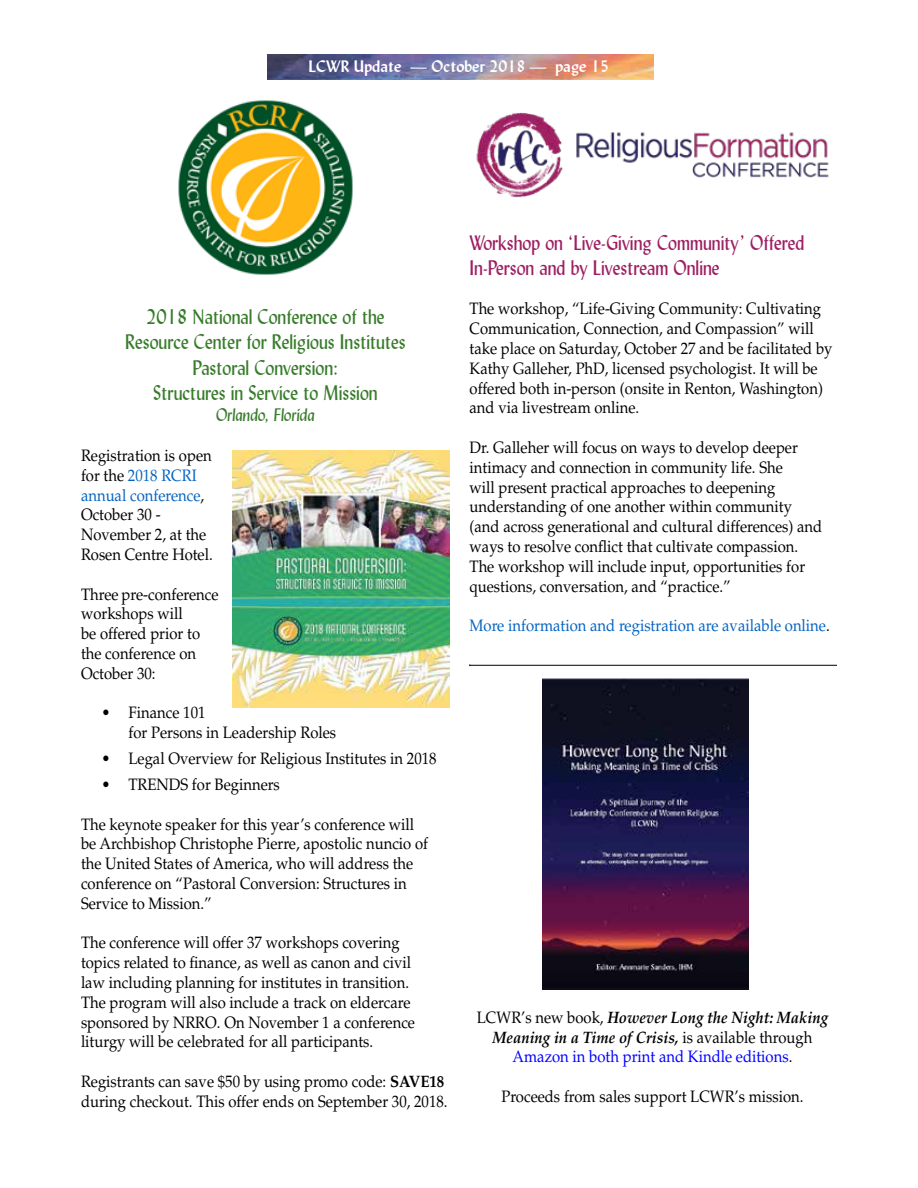
<style>
.page{position:relative;width:918px;height:1188px;background:#fff}
.page>*{position:absolute;margin:0;border:0;box-sizing:border-box;transform-origin:0 0}
.t1{font:21px/25.2px "Lydian BT";color:#387c2b;text-align:center;scale:.9 1}
.t2{font:21px/25.2px "Lydian BT";color:#9e1f63;scale:.9 1}
.t3{font:italic 18px "Lydian BT";color:#387c2b;scale:.9 1}
.t4{font:16.5px/19.8px "Palatino LT Std";color:#000;scale:.9 1}
.t5{font:italic 700 16.5px/19.8px "Palatino LT Std";color:#000;text-align:center;scale:.9 1}
.t6{font:16.5px "Palatino LT Std";color:#0563c1;scale:.9 1}
.t7{font:700 16.5px "Lydian BT";color:#fff}
.s1{color:#0563c1}
.s2{font-weight:700}
.s3{color:#000}
.s4{font-weight:400;font-style:normal}
.s5{font-weight:400;font-style:normal;color:#00f}
</style>
<div class="page">
<img style="left:268px;top:54px;width:386px;height:26px">
<img style="left:178px;top:100px;width:175px;height:175px">
<img style="left:476px;top:112px;width:353px;height:86px">
<img style="left:232px;top:451px;width:218px;height:256px">
<img style="left:542px;top:679px;width:207px;height:310px">
<hr style="left:470px;top:665px;width:367px;height:1px;background:#000">
<p class="t7" style="left:308px;top:56px;width:302px">LCWR Update — October 2018 — page 15</p>
<p class="t1" style="left:125px;top:304px;width:313px">2018 National Conference of the<br>Resource Center for Religious Institutes<br>Pastoral Conversion:<br>Structures in Service to Mission</p>
<p class="t3" style="left:216px;top:404px;width:111px">Orlando, Florida</p>
<p class="t4" style="left:81px;top:446px;width:148px">Registration is open for the <span class="s1">2018 RCRI annual conference</span>,<br>October 30 -<br>November 2, at the<br>Rosen Centre Hotel.</p>
<p class="t4" style="left:81px;top:584px;width:154px">Three pre-conference workshops will<br>be offered prior to the conference on<br>October 30:</p>
<p class="t4" style="left:129px;top:703px;width:232px;text-indent:-27px">• Finance 101<br>for Persons in Leadership Roles</p>
<p class="t4" style="left:102px;top:749px;width:374px">• Legal Overview for Religious Institutes in 2018</p>
<p class="t4" style="left:102px;top:775px;width:200px">• TRENDS for Beginners</p>
<p class="t4" style="left:81px;top:814px;width:387px">The keynote speaker for this year’s conference will be Archbishop Christophe Pierre, apostolic nuncio of the United States of America, who will address the conference on “Pastoral Conversion: Structures in Service to Mission.”</p>
<p class="t4" style="left:81px;top:933px;width:373px">The conference will offer 37 workshops covering topics related to finance, as well as canon and civil law including planning for institutes in transition.<br>The program will also include a track on eldercare sponsored by NRRO. On November 1 a conference liturgy will be celebrated for all participants.</p>
<p class="t4" style="left:81px;top:1072px;width:409px">Registrants can save $50 by using promo code: <span class="s2">SAVE18 </span>during checkout. This offer ends on September 30, 2018.</p>
<p class="t2" style="left:470px;top:230px;width:374px">Workshop on ‘Live-Giving Community’ Offered<br>In-Person and by Livestream Online</p>
<p class="t4" style="left:470px;top:299px;width:405px">The workshop, “Life-Giving Community: Cultivating Communication, Connection, and Compassion” will take place on Saturday, October 27 and be facilitated by Kathy Galleher, PhD, licensed psychologist. It will be offered both in-person (onsite in Renton, Washington) and via livestream online.</p>
<p class="t4" style="left:470px;top:438px;width:393px">Dr. Galleher will focus on ways to develop deeper intimacy and connection in community life. She<br>will present practical approaches to deepening understanding of one another within community (and across generational and cultural differences) and ways to resolve conflict that cultivate compassion.<br>The workshop will include input, opportunities for questions, conversation, and “practice.”</p>
<p class="t6" style="left:470px;top:616px;width:402px">More information and registration are available online<span class="s3">.</span></p>
<p class="t5" style="left:477px;top:1008px;width:392px"><span class="s4">LCWR’s new book,</span> However Long the Night: Making<br>Meaning in a Time of Crisis, <span class="s4">is available through<br></span><span class="s5">Amazon in both print and Kindle editions</span><span class="s4">.</span></p>
<p class="t4" style="left:501px;top:1087px;width:337px">Proceeds from sales support LCWR’s mission.</p>
</div>
